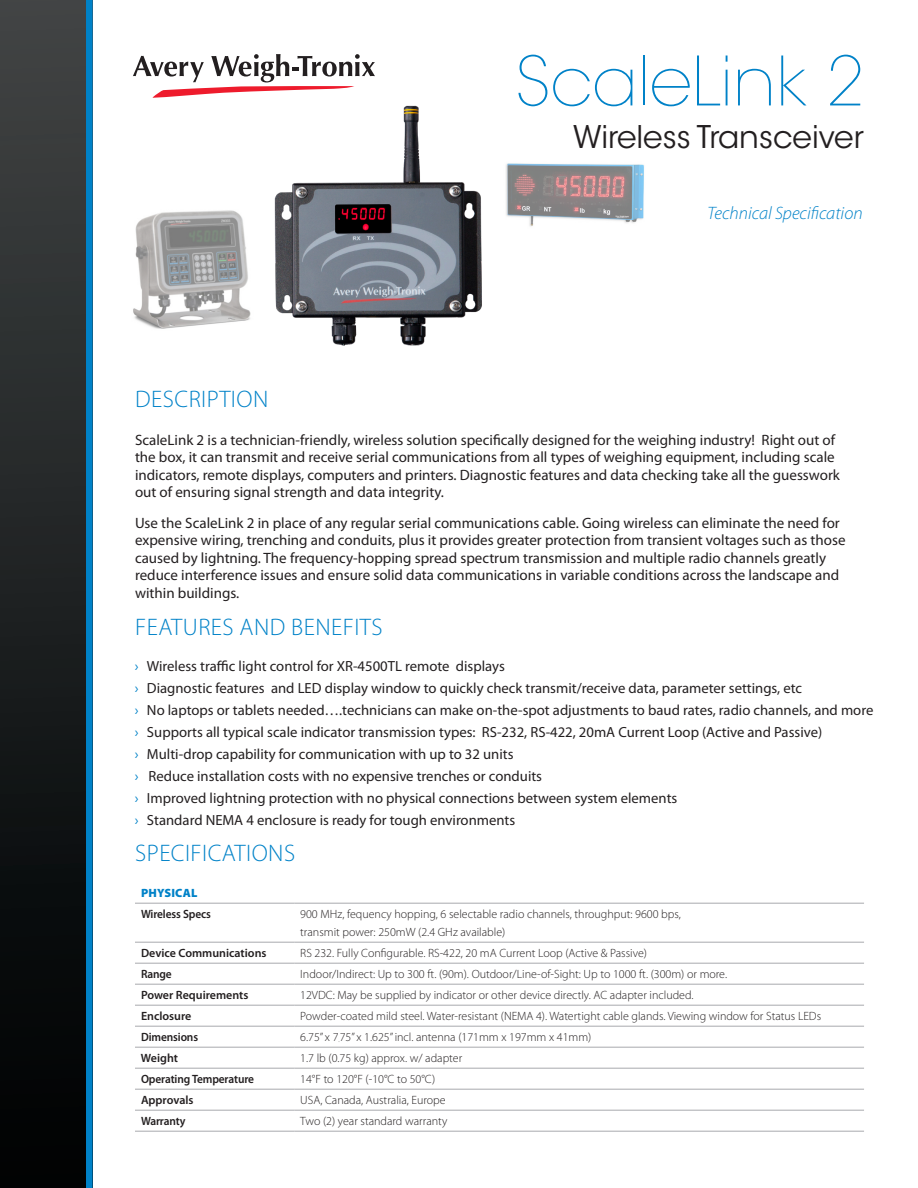
<style>
.page{position:relative;width:918px;height:1188px;background:#fff}
.page>*{position:absolute;margin:0;border:0;box-sizing:border-box;transform-origin:0 0}
.t1{font:200 67.5px "ITC Avant Garde Std";color:#0082c8}
.t2{font:31.05px "ITC Avant Garde Std";color:#231f20}
.t3{font:300 24px "Myriad Pro";letter-spacing:.02em;color:#0082c8}
.t4{font:italic 300 18px "Myriad Pro";color:#0082c8}
.t5{font:15px/17.4px "Myriad Pro";color:#231f20}
.t6{font:14.7px/21.9px "Myriad Pro";color:#231f20}
.t7{font:300 12px/18px "Myriad Pro";color:#231f20}
.t8{font:600 12px "Myriad Pro";letter-spacing:-.01em;color:#231f20}
.t9{font:600 12px "Myriad Pro";letter-spacing:-.01em;color:#231f20;scale:.95 1}
.t10{font:900 12px "Myriad Pro";letter-spacing:.02em;color:#0082c8}
.s1{color:#0082c8}
.s2{font-size:7.05px}
</style>
<div class="page">
<img style="left:133px;top:210px;width:118px;height:119px">
<img style="left:506px;top:163px;width:138px;height:64px">
<img style="left:274px;top:105px;width:208px;height:241px">
<hr style="left:135px;top:903px;width:159px;height:1px;background:#a8a9ad">
<hr style="left:294px;top:903px;width:570px;height:1px;background:#a8a9ad">
<hr style="left:135px;top:942px;width:159px;height:1px;background:#a8a9ad">
<hr style="left:294px;top:942px;width:570px;height:1px;background:#a8a9ad">
<hr style="left:135px;top:963px;width:159px;height:1px;background:#a8a9ad">
<hr style="left:294px;top:963px;width:570px;height:1px;background:#a8a9ad">
<hr style="left:135px;top:984px;width:159px;height:1px;background:#a8a9ad">
<hr style="left:294px;top:984px;width:570px;height:1px;background:#a8a9ad">
<hr style="left:135px;top:1005px;width:159px;height:1px;background:#a8a9ad">
<hr style="left:294px;top:1005px;width:570px;height:1px;background:#a8a9ad">
<hr style="left:135px;top:1026px;width:159px;height:1px;background:#a8a9ad">
<hr style="left:294px;top:1026px;width:570px;height:1px;background:#a8a9ad">
<hr style="left:135px;top:1047px;width:159px;height:1px;background:#a8a9ad">
<hr style="left:294px;top:1047px;width:570px;height:1px;background:#a8a9ad">
<hr style="left:135px;top:1068px;width:159px;height:1px;background:#a8a9ad">
<hr style="left:294px;top:1068px;width:570px;height:1px;background:#a8a9ad">
<hr style="left:135px;top:1089px;width:159px;height:1px;background:#a8a9ad">
<hr style="left:294px;top:1089px;width:570px;height:1px;background:#a8a9ad">
<hr style="left:135px;top:1110px;width:159px;height:1px;background:#a8a9ad">
<hr style="left:294px;top:1110px;width:570px;height:1px;background:#a8a9ad">
<hr style="left:135px;top:1131px;width:159px;height:1px;background:#a8a9ad">
<hr style="left:294px;top:1131px;width:570px;height:1px;background:#a8a9ad">
<div style="left:0;top:0;width:92px;height:1188px;background:linear-gradient(to bottom,#424545,#000)"></div>
<svg style="left:133px;top:54px;width:242px;height:44px"></svg>
<div style="left:86px;top:0;width:7px;height:1188px;background:#0082c8"></div>
<h1 class="t1" style="left:515px;top:42px;width:350px">ScaleLink 2</h1>
<h2 class="t2" style="left:573px;top:118px;width:292px">Wireless Transceiver</h2>
<p class="t4" style="left:707px;top:204px;width:157px">Technical Specification</p>
<h3 class="t3" style="left:135px;top:385px;width:135px">DESCRIPTION</h3>
<p class="t5" style="left:135px;top:431px;width:707px">ScaleLink 2 is a technician-friendly, wireless solution specifically designed for the weighing industry! Right out of the box, it can transmit and receive serial communications from all types of weighing equipment, including scale indicators, remote displays, computers and printers. Diagnostic features and data checking take all the guesswork out of ensuring signal strength and data integrity.</p>
<p class="t5" style="left:135px;top:514px;width:712px">Use the ScaleLink 2 in place of any regular serial communications cable. Going wireless can eliminate the need for expensive wiring, trenching and conduits, plus it provides greater protection from transient voltages such as those caused by lightning. The frequency-hopping spread spectrum transmission and multiple radio channels greatly reduce interference issues and ensure solid data communications in variable conditions across the landscape and within buildings.</p>
<h3 class="t3" style="left:135px;top:612px;width:249px">FEATURES AND BENEFITS</h3>
<p class="t6" style="left:135px;top:655px;width:740px"><span class="s1">›</span> Wireless traffic light control for XR-4500TL remote displays<br><span class="s1">›</span> Diagnostic features and LED display window to quickly check transmit/receive data, parameter settings, etc<br><span class="s1">›</span> No laptops or tablets needed….technicians can make on-the-spot adjustments to baud rates, radio channels, and more <span class="s1">›</span> Supports all typical scale indicator transmission types: RS-232, RS-422, 20mA Current Loop (Active and Passive)<br><span class="s1">›</span> Multi-drop capability for communication with up to 32 units<br><span class="s1">›</span> Reduce installation costs with no expensive trenches or conduits<br><span class="s1">›</span> Improved lightning protection with no physical connections between system elements<br><span class="s1">›</span> Standard NEMA 4 enclosure is ready for tough environments</p>
<h3 class="t3" style="left:135px;top:839px;width:161px">SPECIFICATIONS</h3>
<p class="t10" style="left:141px;top:885px;width:58px">PHYSICAL</p>
<p class="t9" style="left:141px;top:907px;width:75px">Wireless Specs</p>
<p class="t7" style="left:300px;top:905px;width:382px">900 MHz, fequency hopping, 6 selectable radio channels, throughput: 9600 bps, transmit power: 250mW (2.4 GHz available)</p>
<p class="t8" style="left:141px;top:946px;width:127px">Device Communications</p>
<p class="t7" style="left:300px;top:944px;width:348px">RS 232. Fully Configurable. RS-422, 20 mA Current Loop (Active &amp; Passive)</p>
<p class="t9" style="left:141px;top:967px;width:34px">Range</p>
<p class="t7" style="left:300px;top:965px;width:428px">Indoor/Indirect: Up to 300 ft. (90m). Outdoor/Line-of-Sight: Up to 1000 ft. (300m) or more.</p>
<p class="t8" style="left:141px;top:988px;width:109px">Power Requirements</p>
<p class="t7" style="left:300px;top:986px;width:395px">12VDC: May be supplied by indicator or other device directly. AC adapter included.</p>
<p class="t8" style="left:141px;top:1009px;width:52px">Enclosure</p>
<p class="t7" style="left:300px;top:1007px;width:522px">Powder-coated mild steel. Water-resistant (NEMA 4). Watertight cable glands. Viewing window for Status LEDs</p>
<p class="t9" style="left:141px;top:1030px;width:62px">Dimensions</p>
<p class="t7" style="left:300px;top:1028px;width:293px">6.75” x 7<span class="s2">.</span>75” x 1.625” incl. antenna (171mm x 197mm x 41mm)</p>
<p class="t8" style="left:141px;top:1051px;width:39px">Weight</p>
<p class="t7" style="left:300px;top:1049px;width:164px">1.7 lb (0.75 kg) approx. w/ adapter</p>
<p class="t9" style="left:141px;top:1072px;width:121px">Operating Temperature</p>
<p class="t7" style="left:300px;top:1070px;width:136px">14°F to 120°F (-10°C to 50°C)</p>
<p class="t8" style="left:141px;top:1093px;width:54px">Approvals</p>
<p class="t7" style="left:300px;top:1091px;width:147px">USA, Canada, Australia, Europe</p>
<p class="t9" style="left:141px;top:1114px;width:48px">Warranty</p>
<p class="t7" style="left:300px;top:1112px;width:149px">Two (2) year standard warranty</p>
</div>
